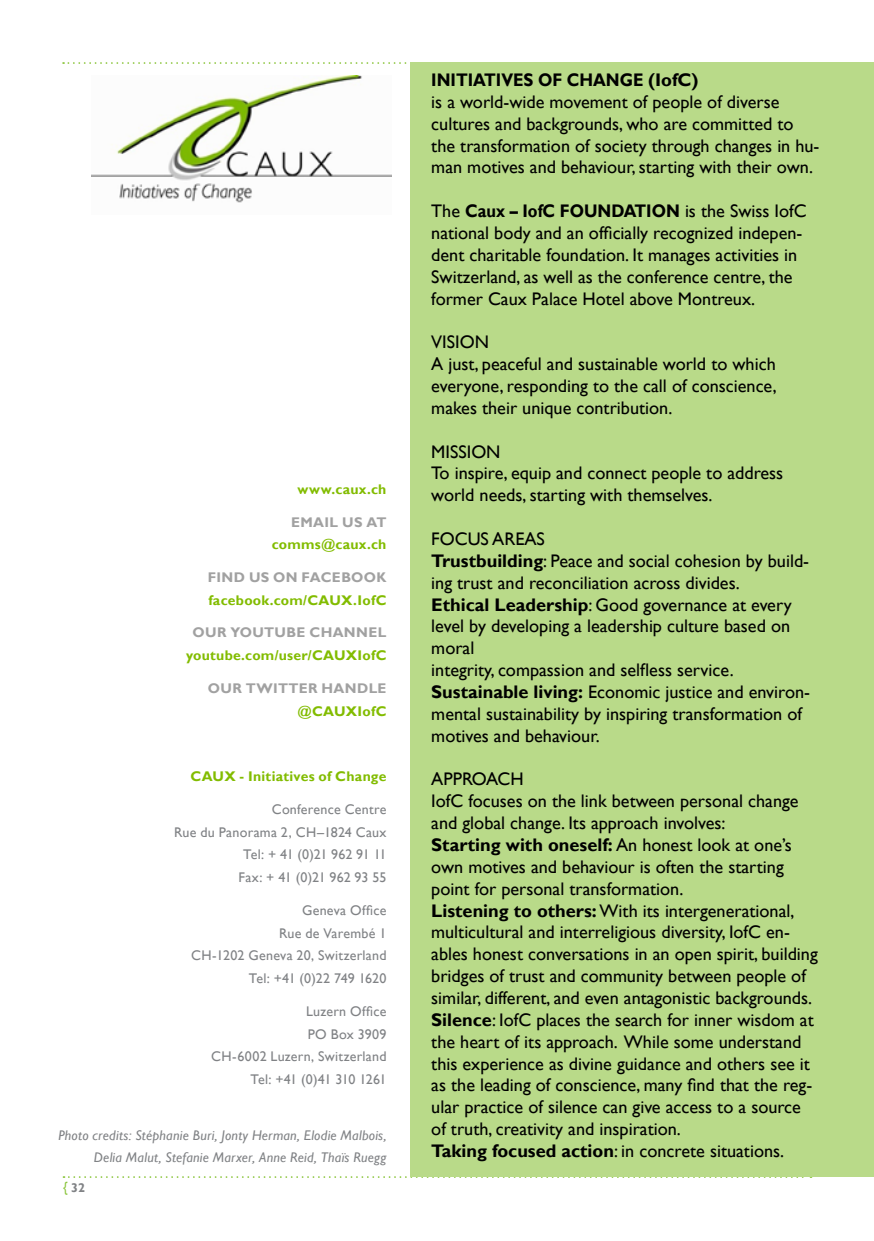
<style>
.page{position:relative;width:874px;height:1241px;background:#fff}
.page>*{position:absolute;margin:0;border:0;box-sizing:border-box;transform-origin:0 0}
.t1{font:18.2px/21.9px "Gill Sans";color:#000}
.t2{font:700 18.2px "Gill Sans";color:#000;scale:.9 1}
.t3{font:14px/22.8px "Gill Sans";letter-spacing:.015em;color:#808285;text-align:right}
.t4{font:700 14px "Gill Sans";letter-spacing:.02em;color:#82bc00}
.t5{font:italic 14px/22.8px "Gill Sans";letter-spacing:.015em;color:#808285;text-align:right}
.t6{font:700 14px "Gill Sans";letter-spacing:.025em;color:#a1a1a1}
.t7{font:700 12.6px "Gill Sans";color:#808285}
.s1{font-weight:400;font-size:14px;color:#8dc63f}
.s2{font-weight:700}
</style>
<div class="page">
<svg style="left:63px;top:62px;width:344px;height:2px"></svg>
<svg style="left:63px;top:1176px;width:748px;height:1px"></svg>
<div style="left:410px;top:62px;width:463px;height:1114px;background:#b9da89"></div>
<img style="left:92px;top:75px;width:299px;height:128px">
<p class="t4" style="left:297px;top:480px;width:90px">www.caux.ch</p>
<p class="t6" style="left:291px;top:513px;width:97px">EMAIL US AT</p>
<p class="t4" style="left:271px;top:536px;width:116px">comms@caux.ch</p>
<p class="t6" style="left:207px;top:568px;width:180px">FIND US ON FACEBOOK</p>
<p class="t4" style="left:208px;top:591px;width:179px">facebook.com/CAUX.IofC</p>
<p class="t6" style="left:192px;top:624px;width:195px">OUR YOUTUBE CHANNEL</p>
<p class="t4" style="left:186px;top:647px;width:202px">youtube.com/user/CAUXIofC</p>
<p class="t6" style="left:208px;top:679px;width:180px">OUR TWITTER HANDLE</p>
<p class="t4" style="left:298px;top:702px;width:90px">@CAUXIofC</p>
<p class="t4" style="left:190px;top:767px;width:197px">CAUX - Initiatives of Change</p>
<p class="t3" style="left:174px;top:797px;width:214px">Conference Centre<br>Rue du Panorama 2, CH–1824 Caux<br>Tel: + 41 (0)21 962 91 11<br>Fax: + 41 (0)21 962 93 55</p>
<p class="t3" style="left:191px;top:898px;width:197px">Geneva Office<br>Rue de Varembé 1<br>CH-1202 Geneva 20, Switzerland<br>Tel: +41 (0)22 749 1620</p>
<p class="t3" style="left:211px;top:999px;width:177px">Luzern Office<br>PO Box 3909<br>CH-6002 Luzern, Switzerland<br>Tel: +41 (0)41 310 1261</p>
<p class="t5" style="left:58px;top:1123px;width:329px">Photo credits: Stéphanie Buri, Jonty Herman, Elodie Malbois,<br>Delia Malut, Stefanie Marxer, Anne Reid, Thaïs Ruegg</p>
<p class="t7" style="left:63px;top:1180px;width:24px"><span class="s1">{</span> 32</p>
<p class="t2" style="left:431px;top:69px;width:298px">INITIATIVES OF CHANGE (IofC)</p>
<p class="t1" style="left:431px;top:91px;width:389px">is a world-wide movement of people of diverse cultures and backgrounds, who are committed to the transformation of society through changes in hu&shy;man motives and behaviour, starting with their own.</p>
<p class="t1" style="left:431px;top:200px;width:376px">The <span class="s2">Caux – IofC FOUNDATION</span> is the Swiss IofC national body and an officially recognized indepen&shy;dent charitable foundation. It manages activities in Switzerland, as well as the conference centre, the former Caux Palace Hotel above Montreux.</p>
<p class="t1" style="left:431px;top:331px;width:347px">VISION<br>A just, peaceful and sustainable world to which everyone, responding to the call of conscience, makes their unique contribution.</p>
<p class="t1" style="left:431px;top:441px;width:353px">MISSION<br>To inspire, equip and connect people to address world needs, starting with themselves.</p>
<p class="t1" style="left:431px;top:528px;width:380px">FOCUS AREAS<br><span class="s2">Trustbuilding</span>: Peace and social cohesion by build&shy;ing trust and reconciliation across divides.<br><span class="s2">Ethical Leadership</span>: Good governance at every level by developing a leadership culture based on moral<br>integrity, compassion and selfless service.<br><span class="s2">Sustainable living:</span> Economic justice and environ&shy;mental sustainability by inspiring transformation of motives and behaviour.</p>
<p class="t1" style="left:431px;top:768px;width:388px">APPROACH<br>IofC focuses on the link between personal change and global change. Its approach involves:<br><span class="s2">Starting with oneself:</span> An honest look at one’s own motives and behaviour is often the starting point for personal transformation.<br><span class="s2">Listening to others:</span> With its intergenerational, multicultural and interreligious diversity, IofC en&shy;ables honest conversations in an open spirit, building bridges of trust and community between people of similar, different, and even antagonistic backgrounds.<br><span class="s2">Silence</span>: IofC places the search for inner wisdom at the heart of its approach. While some understand this experience as divine guidance and others see it as the leading of conscience, many find that the reg&shy;ular practice of silence can give access to a source of truth, creativity and inspiration.<br><span class="s2">Taking focused action</span>: in concrete situations.</p>
</div>
